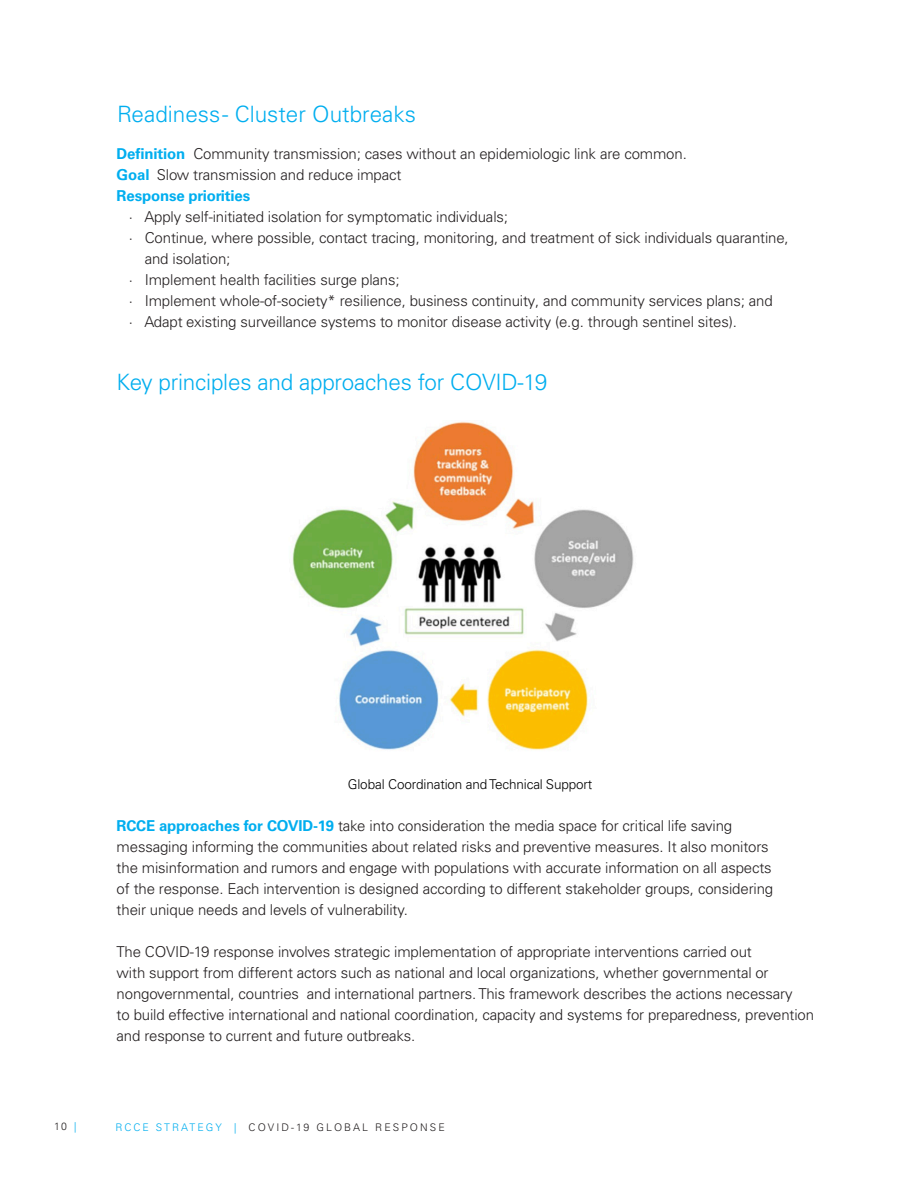
<style>
.page{position:relative;width:918px;height:1188px;background:#fff}
.page>*{position:absolute;margin:0;border:0;box-sizing:border-box;transform-origin:0 0}
.Body_Text{font:300 22.5px "Univers LT Pro 45";letter-spacing:-.01em;color:#00aeef}
.Body_Text-2{font:300 15px/21px "Univers LT Pro 45";letter-spacing:-.01em;color:#231f20}
.Body_Text-3{font:700 15px "Univers LT Pro 65";letter-spacing:-.01em;color:#00aeef}
.Body_Text-4{font:300 13.5px "Univers LT Pro 45";letter-spacing:-.01em;color:#000001}
.Footer_Page_Numbers{font:300 10.5px "Univers LT Pro 45";letter-spacing:.2em;color:#231f20}
.s1{font-family:"Univers LT Pro 65";font-weight:700;color:#00aeef}
.s2{color:#00aeef}
</style>
<div class="page">
<img style="left:292px;top:421px;width:342px;height:329px">
<p class="Body_Text" style="left:117px;top:100px;width:300px">Readiness - Cluster Outbreaks</p>
<p class="Body_Text-2" style="left:117px;top:143px;width:572px"><span class="s1">Definition</span> Community transmission; cases without an epidemiologic link are common.</p>
<p class="Body_Text-2" style="left:117px;top:164px;width:286px"><span class="s1">Goal</span> Slow transmission and reduce impact</p>
<p class="Body_Text-3" style="left:117px;top:187px;width:135px">Response priorities</p>
<p class="Body_Text-2" style="left:129px;top:206px;width:381px">· Apply self-initiated isolation for symptomatic individuals;</p>
<p class="Body_Text-2" style="left:129px;top:227px;width:662px">· Continue, where possible, contact tracing, monitoring, and treatment of sick individuals quarantine,</p>
<p class="Body_Text-2" style="left:145px;top:248px;width:87px">and isolation;</p>
<p class="Body_Text-2" style="left:129px;top:269px;width:272px">· Implement health facilities surge plans;</p>
<p class="Body_Text-2" style="left:129px;top:290px;width:646px">· Implement whole-of-society* resilience, business continuity, and community services plans; and</p>
<p class="Body_Text-2" style="left:129px;top:311px;width:610px">· Adapt existing surveillance systems to monitor disease activity (e.g. through sentinel sites).</p>
<p class="Body_Text" style="left:117px;top:368px;width:432px">Key principles and approaches for COVID-19</p>
<p class="Body_Text-4" style="left:348px;top:776px;width:246px">Global Coordination and Technical Support</p>
<p class="Body_Text-2" style="left:117px;top:815px;width:617px"><span class="s1">RCCE approaches for COVID-19</span> take into consideration the media space for critical life saving</p>
<p class="Body_Text-2" style="left:117px;top:836px;width:654px">messaging informing the communities about related risks and preventive measures. It also monitors</p>
<p class="Body_Text-2" style="left:117px;top:857px;width:657px">the misinformation and rumors and engage with populations with accurate information on all aspects</p>
<p class="Body_Text-2" style="left:117px;top:878px;width:658px">of the response. Each intervention is designed according to different stakeholder groups, considering</p>
<p class="Body_Text-2" style="left:117px;top:899px;width:293px">their unique needs and levels of vulnerability.</p>
<p class="Body_Text-2" style="left:117px;top:941px;width:637px">The COVID-19 response involves strategic implementation of appropriate interventions carried out</p>
<p class="Body_Text-2" style="left:117px;top:962px;width:653px">with support from different actors such as national and local organizations, whether governmental or</p>
<p class="Body_Text-2" style="left:117px;top:983px;width:677px">nongovernmental, countries and international partners. This framework describes the actions necessary</p>
<p class="Body_Text-2" style="left:117px;top:1004px;width:699px">to build effective international and national coordination, capacity and systems for preparedness, prevention and response to current and future outbreaks.</p>
<p class="Footer_Page_Numbers" style="left:54px;top:1120px;width:24px">10 <span class="s2">|</span></p>
<p class="Footer_Page_Numbers" style="left:116px;top:1121px;width:331px"><span class="s2">RCCE STRATEGY |</span> COVID-19 GLOBAL RESPONSE</p>
</div>
